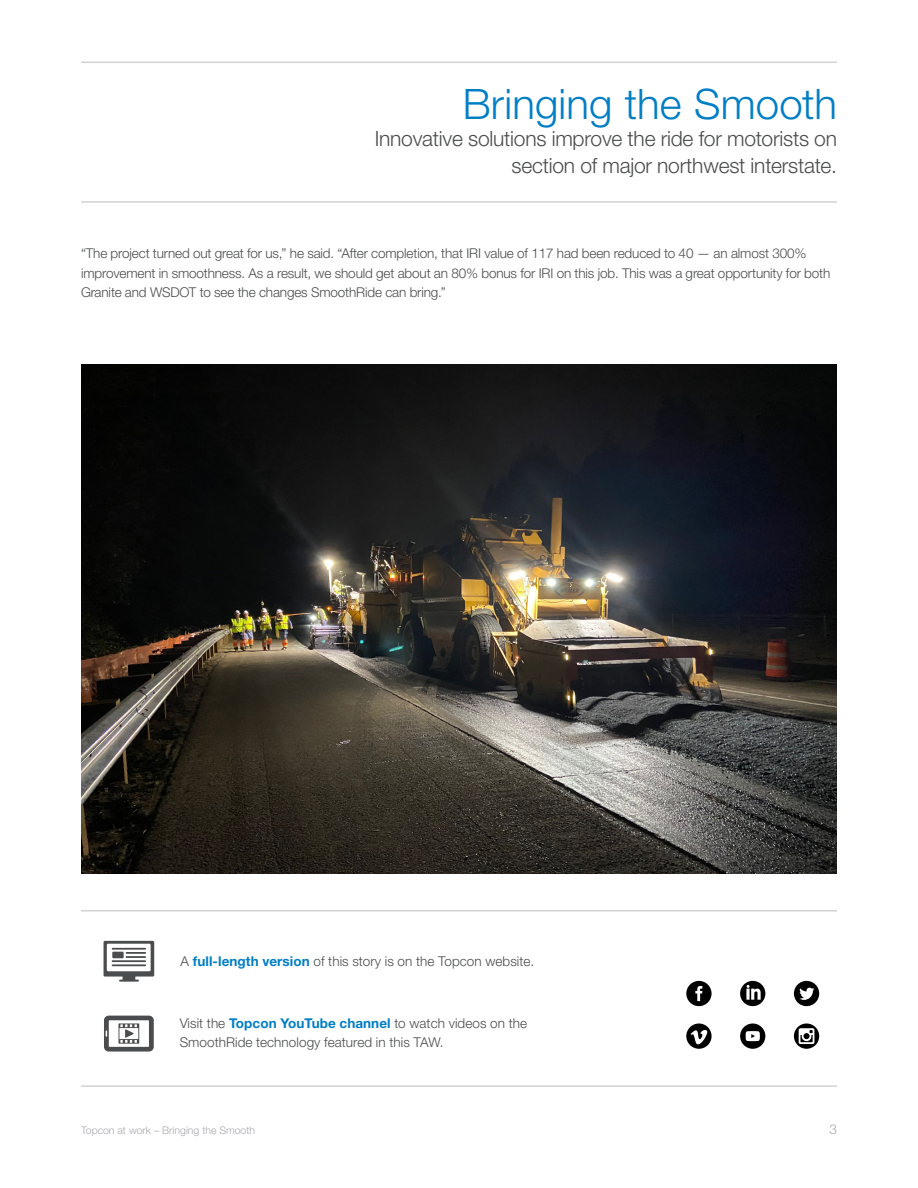
<style>
.page{position:relative;width:918px;height:1188px;background:#fff}
.page>*{position:absolute;margin:0;border:0;box-sizing:border-box;transform-origin:0 0}
.t1{font:300 42px "Helvetica Neue LTW1 G";letter-spacing:.005em;color:#007ec5}
.Paragraph_Intro_Text{font:300 21px/27px "Helvetica Neue LTW1 G";letter-spacing:-.01em;color:#4b4c4d;text-align:right}
.Paragraph_1{font:300 13.5px/19.5px "Helvetica Neue LTW1 G";letter-spacing:-.01em;color:#4b4c4d}
.t2{font:300 13.5px "Helvetica Neue LTW1 G";color:#a8a9ad}
.t3{font:300 10.5px "Helvetica Neue LTW1 G";color:#a8a9ad}
.s1{font-weight:700;color:#007ec5}
</style>
<div class="page">
<hr style="left:81px;top:62px;width:756px;height:1px;background:#d1d2d4">
<img style="left:81px;top:364px;width:756px;height:509px">
<hr style="left:81px;top:1085px;width:756px;height:2px;background:#d1d2d4">
<svg style="left:686px;top:981px;width:26px;height:25px"></svg>
<svg style="left:740px;top:981px;width:25px;height:25px"></svg>
<svg style="left:794px;top:981px;width:25px;height:25px"></svg>
<svg style="left:794px;top:1024px;width:25px;height:25px"></svg>
<svg style="left:686px;top:1024px;width:26px;height:25px"></svg>
<svg style="left:740px;top:1024px;width:25px;height:25px"></svg>
<hr style="left:81px;top:910px;width:756px;height:1px;background:#d1d2d4">
<svg style="left:104px;top:1016px;width:50px;height:36px"></svg>
<svg style="left:104px;top:941px;width:50px;height:41px"></svg>
<hr style="left:112px;top:948px;width:34px;height:2px;background:#4b4c4d">
<hr style="left:126px;top:952px;width:20px;height:2px;background:#4b4c4d">
<hr style="left:126px;top:956px;width:20px;height:2px;background:#4b4c4d">
<hr style="left:112px;top:960px;width:34px;height:2px;background:#4b4c4d">
<div style="left:112px;top:952px;width:12px;height:6px;background:#4b4c4d"></div>
<hr style="left:112px;top:964px;width:34px;height:2px;background:#4b4c4d">
<hr style="left:81px;top:201px;width:756px;height:2px;background:#d1d2d4">
<p class="t1" style="left:463px;top:78px;width:376px">Bringing the Smooth</p>
<p class="Paragraph_Intro_Text" style="left:375px;top:125px;width:464px">Innovative solutions improve the ride for motorists on section of major northwest interstate.</p>
<p class="Paragraph_1" style="left:81px;top:244px;width:751px">“The project turned out great for us,” he said. “After completion, that IRI value of 117 had been reduced to 40 — an almost 300% improvement in smoothness. As a result, we should get about an 80% bonus for IRI on this job. This was a great opportunity for both<br>Granite and WSDOT to see the changes SmoothRide can bring.”</p>
<p class="Paragraph_1" style="left:181px;top:951px;width:355px">A <span class="s1">full-length version</span> of this story is on the Topcon website.</p>
<p class="Paragraph_1" style="left:180px;top:1013px;width:349px">Visit the <span class="s1">Topcon YouTube channel</span> to watch videos on the<br>SmoothRide technology featured in this TAW.</p>
<p class="t3" style="left:81px;top:1124px;width:176px">Topcon at work – Bringing the Smooth</p>
<p class="t2" style="left:829px;top:1121px;width:9px">3</p>
</div>
